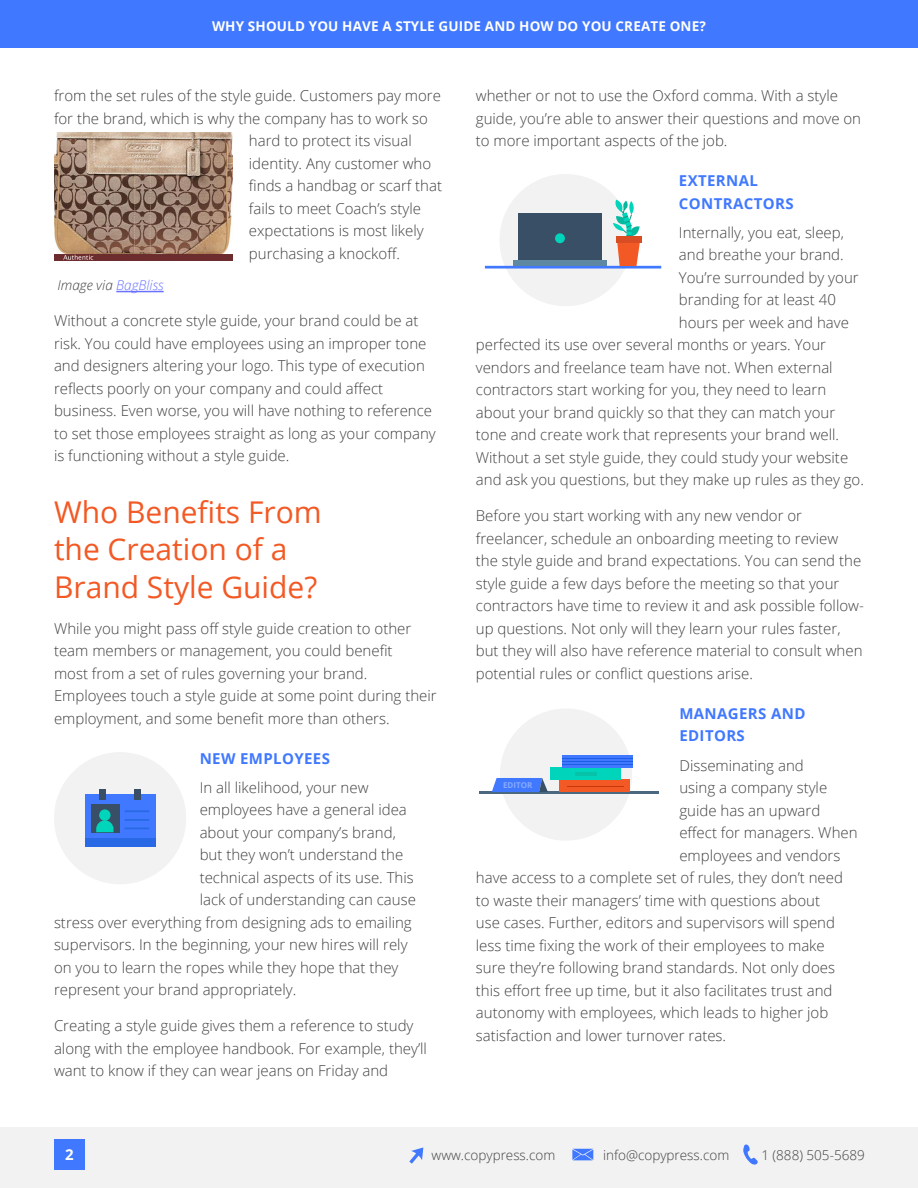
<style>
.page{position:relative;width:918px;height:1188px;background:#fff}
.page>*{position:absolute;margin:0;border:0;box-sizing:border-box;transform-origin:0 0}
.t1{font:30px/37.5px "Open Sans";color:#f25924}
.t2{font:300 15px/22.5px "Open Sans";color:#414042}
.t3{font:700 15px/22.5px "Open Sans";letter-spacing:.025em;color:#4078ff}
.t4{font:700 15px "Open Sans";color:#fff}
.t5{font:300 13.5px "Open Sans";color:#414042}
.t6{font:700 13.5px "Open Sans";letter-spacing:.01em;color:#fff}
.t7{font:italic 300 13.5px "Open Sans";color:#414042}
.t8{font:700 7.95px "Open Sans";color:#87abff}
.s1{color:#6a72ff}
</style>
<div class="page">
<div style="left:1px;top:1127px;width:917px;height:61px;background:#f2f2f2"></div>
<svg style="left:743px;top:1144px;width:15px;height:21px"></svg>
<svg style="left:572px;top:1149px;width:21px;height:11px"></svg>
<svg style="left:409px;top:1147px;width:14px;height:17px"></svg>
<div style="left:54px;top:1139px;width:31px;height:31px;background:#4078ff"></div>
<hr style="left:116px;top:291px;width:48px;height:1px;background:#6a72ff">
<div style="left:0;top:0;width:918px;height:48px;background:#4078ff"></div>
<img style="left:54px;top:133px;width:178px;height:128px">
<div style="left:499px;top:174px;width:133px;height:132px;background:#f2f2f2;border-radius:50%"></div>
<div style="left:500px;top:708px;width:132px;height:133px;background:#f2f2f2;border-radius:50%"></div>
<div style="left:54px;top:752px;width:132px;height:132px;background:#f2f2f2;border-radius:50%"></div>
<div style="left:85px;top:794px;width:70px;height:53px;background:#4078ff"></div>
<div style="left:91px;top:804px;width:28px;height:28px;background:#384f66"></div>
<div style="left:99px;top:790px;width:7px;height:10px;background:#384f66"></div>
<div style="left:134px;top:790px;width:7px;height:10px;background:#384f66"></div>
<svg style="left:96px;top:820px;width:18px;height:12px"></svg>
<div style="left:99px;top:809px;width:12px;height:12px;background:#00d4ba;border-radius:50%"></div>
<svg style="left:124px;top:828px;width:25px;height:1px"></svg>
<hr style="left:125px;top:819px;width:24px;height:2px;background:#2969e6">
<hr style="left:125px;top:810px;width:24px;height:2px;background:#2969e6">
<div style="left:85px;top:838px;width:70px;height:9px;background:#2969e6"></div>
<hr style="left:485px;top:266px;width:176px;height:3px;background:#4078ff">
<div style="left:518px;top:213px;width:84px;height:49px;background:#384f66"></div>
<div style="left:513px;top:261px;width:93px;height:5px;background:#5e87a1"></div>
<div style="left:555px;top:233px;width:10px;height:10px;background:#00d4ba;border-radius:50%"></div>
<svg style="left:612px;top:200px;width:29px;height:66px"></svg>
<div style="left:616px;top:236px;width:25px;height:6px;background:#d94d24"></div>
<hr style="left:479px;top:792px;width:180px;height:2px;background:#4a6980">
<svg style="left:492px;top:778px;width:56px;height:14px"></svg>
<div style="left:504px;top:783px;width:28px;height:6px;background:#4078ff"></div>
<div style="left:559px;top:780px;width:71px;height:12px;background:#f25924"></div>
<div style="left:550px;top:767px;width:71px;height:13px;background:#00d4ba"></div>
<div style="left:562px;top:755px;width:71px;height:12px;background:#4078ff"></div>
<hr style="left:562px;top:758px;width:71px;height:1px;background:#1c5ee6">
<hr style="left:562px;top:761px;width:71px;height:1px;background:#1c5ee6">
<hr style="left:562px;top:764px;width:71px;height:1px;background:#1c5ee6">
<hr style="left:567px;top:786px;width:57px;height:1px;background:#c9380d">
<hr style="left:575px;top:772px;width:21px;height:4px;background:#05c2a8">
<p class="t6" style="left:212px;top:16px;width:495px">WHY SHOULD YOU HAVE A STYLE GUIDE AND HOW DO YOU CREATE ONE?</p>
<p class="t2" style="left:54px;top:84px;width:388px">from the set rules of the style guide. Customers pay more</p>
<p class="t2" style="left:54px;top:106px;width:375px">for the brand, which is why the company has to work so</p>
<p class="t2" style="left:249px;top:129px;width:164px">hard to protect its visual</p>
<p class="t2" style="left:249px;top:151px;width:184px">identity. Any customer who</p>
<p class="t2" style="left:249px;top:174px;width:195px">finds a handbag or scarf that</p>
<p class="t2" style="left:249px;top:196px;width:174px">fails to meet Coach’s style</p>
<p class="t2" style="left:249px;top:219px;width:176px">expectations is most likely</p>
<p class="t2" style="left:249px;top:241px;width:153px">purchasing a knockoff.</p>
<p class="t7" style="left:58px;top:276px;width:108px">Image via <span class="s1">BagBliss</span></p>
<p class="t2" style="left:54px;top:309px;width:383px">Without a concrete style guide, your brand could be at risk. You could have employees using an improper tone and designers altering your logo. This type of execution reflects poorly on your company and could affect business. Even worse, you will have nothing to reference to set those employees straight as long as your company is functioning without a style guide.</p>
<h1 class="t1" style="left:54px;top:492px;width:269px">Who Benefits From the Creation of a<br>Brand Style Guide?</h1>
<p class="t2" style="left:54px;top:616px;width:384px">While you might pass off style guide creation to other team members or management, you could benefit<br>most from a set of rules governing your brand.<br>Employees touch a style guide at some point during their employment, and some benefit more than others.</p>
<p class="t3" style="left:200px;top:747px;width:132px">N EW EMPLOYEES</p>
<p class="t2" style="left:200px;top:776px;width:170px">In all likelihood, your new</p>
<p class="t2" style="left:200px;top:798px;width:209px">employees have a general idea</p>
<p class="t2" style="left:200px;top:821px;width:198px">about your company’s brand,</p>
<p class="t2" style="left:200px;top:843px;width:205px">but they won’t understand the</p>
<p class="t2" style="left:200px;top:866px;width:216px">technical aspects of its use. This</p>
<p class="t2" style="left:200px;top:888px;width:218px">lack of understanding can cause</p>
<p class="t2" style="left:54px;top:911px;width:359px">stress over everything from designing ads to emailing</p>
<p class="t2" style="left:54px;top:933px;width:355px">supervisors. In the beginning, your new hires will rely</p>
<p class="t2" style="left:54px;top:956px;width:346px">on you to learn the ropes while they hope that they</p>
<p class="t2" style="left:54px;top:978px;width:244px">represent your brand appropriately.</p>
<p class="t2" style="left:54px;top:1014px;width:374px">Creating a style guide gives them a reference to study along with the employee handbook. For example, they’ll want to know if they can wear jeans on Friday and</p>
<p class="t2" style="left:476px;top:84px;width:387px">whether or not to use the Oxford comma. With a style guide, you’re able to answer their questions and move on to more important aspects of the job.</p>
<p class="t3" style="left:679px;top:169px;width:116px">EXTERNAL<br>CONTRACTORS</p>
<p class="t2" style="left:679px;top:221px;width:167px">Internally, you eat, sleep,</p>
<p class="t2" style="left:679px;top:243px;width:166px">and breathe your brand.</p>
<p class="t2" style="left:679px;top:266px;width:181px">You’re surrounded by your</p>
<p class="t2" style="left:679px;top:288px;width:158px">branding for at least 40</p>
<p class="t2" style="left:679px;top:311px;width:172px">hours per week and have</p>
<p class="t2" style="left:476px;top:333px;width:352px">perfected its use over several months or years. Your</p>
<p class="t2" style="left:476px;top:356px;width:358px">vendors and freelance team have not. When external</p>
<p class="t2" style="left:476px;top:378px;width:352px">contractors start working for you, they need to learn</p>
<p class="t2" style="left:476px;top:401px;width:361px">about your brand quickly so that they can match your</p>
<p class="t2" style="left:476px;top:423px;width:365px">tone and create work that represents your brand well.</p>
<p class="t2" style="left:476px;top:446px;width:374px">Without a set style guide, they could study your website</p>
<p class="t2" style="left:476px;top:468px;width:390px">and ask you questions, but they make up rules as they go.</p>
<p class="t2" style="left:476px;top:504px;width:390px">Before you start working with any new vendor or freelancer, schedule an onboarding meeting to review the style guide and brand expectations. You can send the style guide a few days before the meeting so that your contractors have time to review it and ask possible follow&shy;up questions. Not only will they learn your rules faster, but they will also have reference material to consult when potential rules or conflict questions arise.</p>
<p class="t3" style="left:679px;top:702px;width:125px">MANAGERS AND<br>ED ITORS</p>
<p class="t2" style="left:679px;top:754px;width:126px">Disseminating and</p>
<p class="t2" style="left:679px;top:776px;width:149px">using a company style</p>
<p class="t2" style="left:679px;top:799px;width:142px">guide has an upward</p>
<p class="t2" style="left:679px;top:821px;width:180px">effect for managers. When</p>
<p class="t2" style="left:679px;top:844px;width:162px">employees and vendors</p>
<p class="t2" style="left:476px;top:866px;width:369px">have access to a complete set of rules, they don’t need</p>
<p class="t2" style="left:476px;top:889px;width:346px">to waste their managers’ time with questions about</p>
<p class="t2" style="left:476px;top:911px;width:361px">use cases. Further, editors and supervisors will spend</p>
<p class="t2" style="left:476px;top:934px;width:350px">less time fixing the work of their employees to make</p>
<p class="t2" style="left:476px;top:956px;width:361px">sure they’re following brand standards. Not only does</p>
<p class="t2" style="left:476px;top:979px;width:358px">this effort free up time, but it also facilitates trust and</p>
<p class="t2" style="left:476px;top:1001px;width:354px">autonomy with employees, which leads to higher job</p>
<p class="t2" style="left:476px;top:1024px;width:252px">satisfaction and lower turnover rates.</p>
<p class="t8" style="left:503px;top:780px;width:31px">EDITOR</p>
<p class="t4" style="left:65px;top:1144px;width:10px">2</p>
<p class="t5" style="left:432px;top:1146px;width:125px">www.copypress.com</p>
<p class="t5" style="left:603px;top:1146px;width:128px">info@copypress.com</p>
<p class="t5" style="left:761px;top:1146px;width:105px">1 (888) 505-5689</p>
</div>
